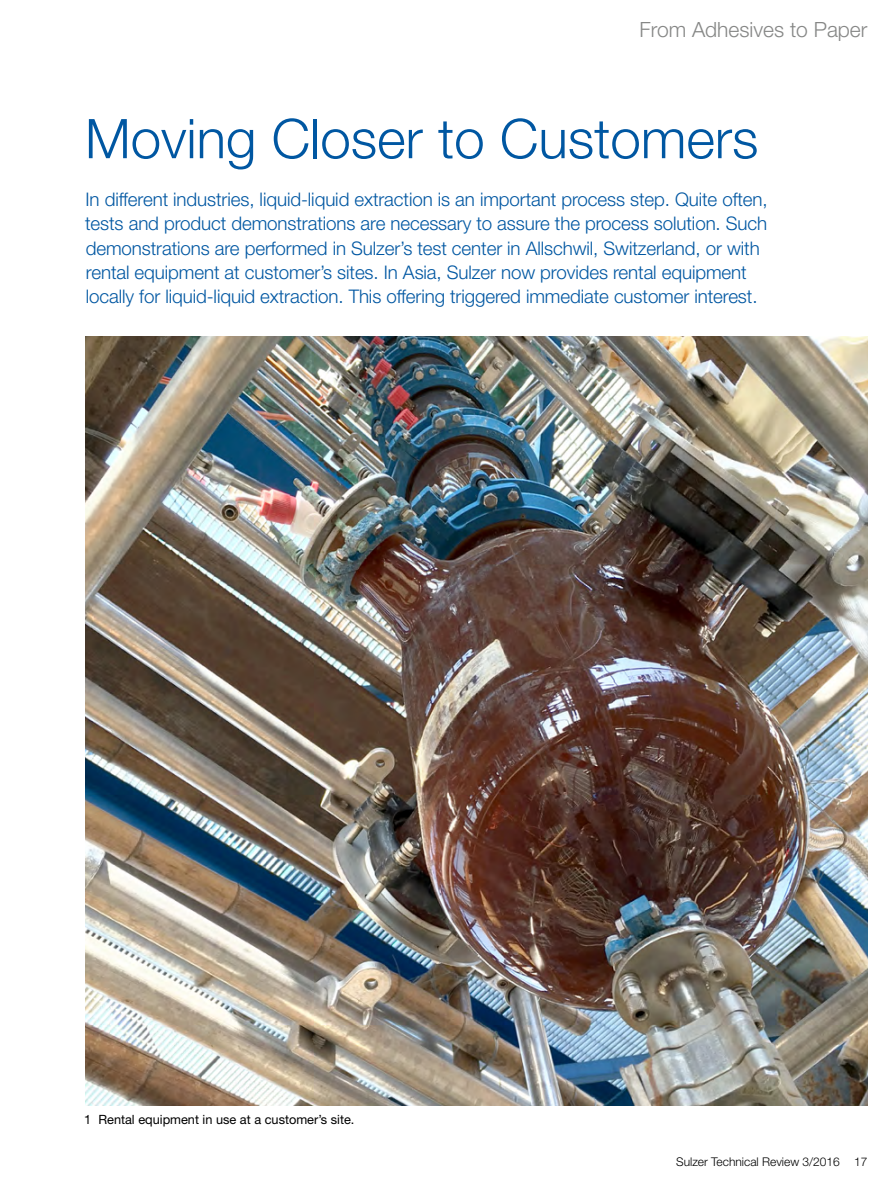
<style>
.page{position:relative;width:893px;height:1191px;background:#fff}
.page>*{position:absolute;margin:0;border:0;box-sizing:border-box;transform-origin:0 0}
.t1{font:300 54.75px "Helvetica Neue LT Std";color:#0057a2}
.t2{font:300 21px "Helvetica Neue LT Std";color:#868786}
.t3{font:300 18.75px/24px "Helvetica Neue LT Std";letter-spacing:-.005em;color:#0057a2}
.t4{font:12.75px "Helvetica Neue LT Std";color:#000}
.t5{font:300 12px "Helvetica Neue LT Std";color:#000}
</style>
<div class="page">
<img style="left:85px;top:336px;width:782px;height:770px">
<p class="t2" style="left:639px;top:17px;width:229px">From Adhesives to Paper</p>
<h1 class="t1" style="left:85px;top:105px;width:675px">Moving Closer to Customers</h1>
<p class="t3" style="left:85px;top:187px;width:684px">In different industries, liquid-liquid extraction is an important process step. Quite often, tests and product demonstrations are necessary to assure the process solution. Such demonstrations are performed in Sulzer’s test center in Allschwil, Switzerland, or with rental equipment at customer’s sites. In Asia, Sulzer now provides rental equipment locally for liquid-liquid extraction. This offering triggered immediate customer interest.</p>
<p class="t4" style="left:84px;top:1111px;width:272px">1 Rental equipment in use at a customer’s site.</p>
<p class="t5" style="left:676px;top:1153px;width:193px">Sulzer Technical Review 3/2016 17</p>
</div>
